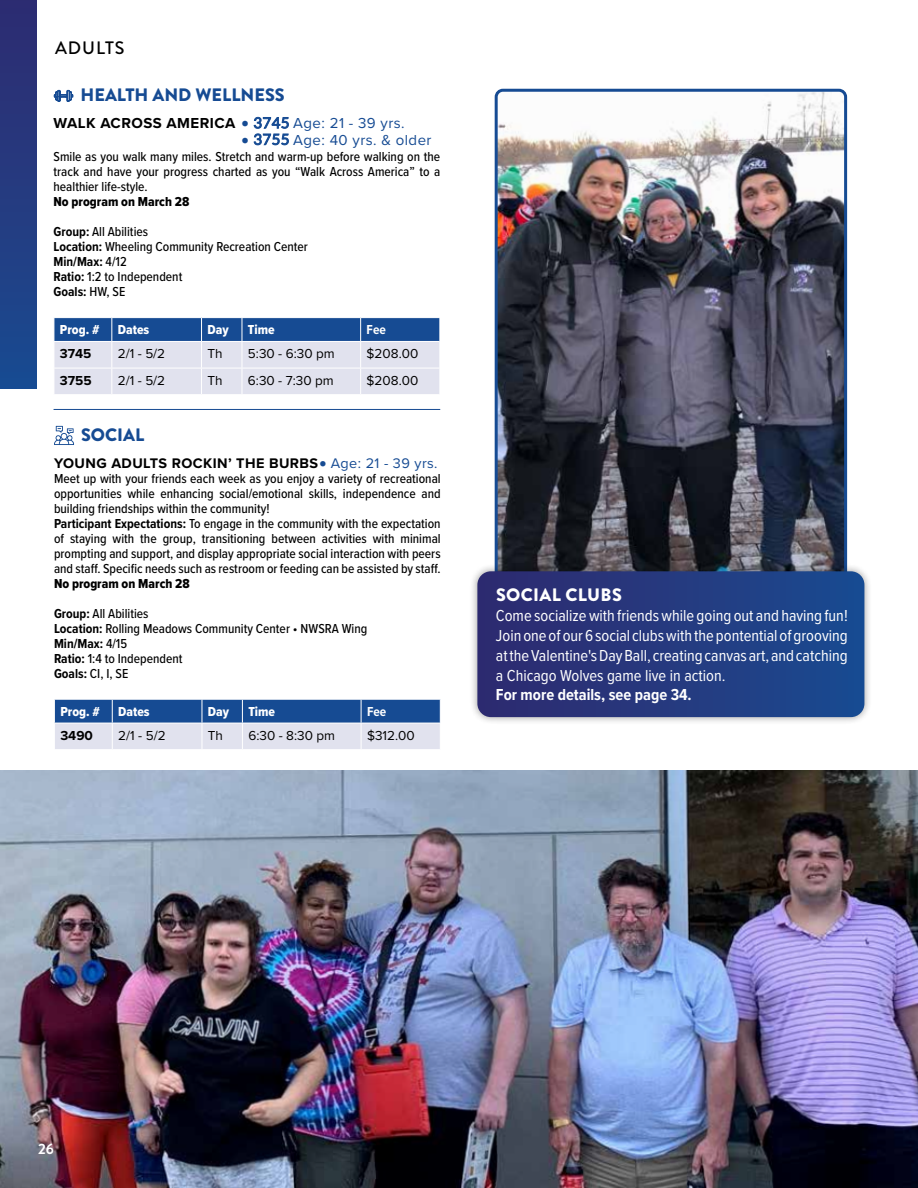
<style>
.page{position:relative;width:918px;height:1188px;background:#fff}
.page>*{position:absolute;margin:0;border:0;box-sizing:border-box;transform-origin:0 0}
.t1{font:900 18px "Brandon Grotesque";color:#164b93}
.t2{font:900 18px "Brandon Grotesque";letter-spacing:.02em;color:#fff}
.t3{font:500 18px "Brandon Grotesque";letter-spacing:.05em;color:#000}
.t4{font:16.5px/19.8px "Proxima Nova Cond";color:#fff;text-align:justify}
.t5{font:700 16.5px "Proxima Nova Cond";color:#fff}
.t6{font:700 15px "Proxima Nova";letter-spacing:.03em;color:#000}
.t7{font:15px "Proxima Nova";letter-spacing:.03em;color:#164b93}
.t8{font:700 15px "Brandon Grotesque";color:#fff}
.t9{font:700 14.4px "Proxima Nova";letter-spacing:.03em;color:#000}
.t10{font:500 13.5px/15px "Proxima Nova Cond";color:#000}
.t11{font:13.5px "Proxima Nova";color:#000}
.t12{font:13.5px "Proxima Nova Cond Extrabld";color:#000}
.t13{font:13.5px "Proxima Nova Cond Extrabld";color:#fff}
.t14{font:700 13.5px "Proxima Nova";color:#000}
.t15{font:700 13.5px "Proxima Nova Cond";color:#fff}
.s1{font-family:"Lato";font-weight:400;color:#164b93}
.s2{font-weight:400;color:#164b93}
.s3{font-weight:700}
.s4{font-family:"Lato"}
</style>
<div class="page">
<img style="left:496px;top:90px;width:350px;height:473px">
<div style="left:495px;top:89px;width:352px;height:509px;border:3px solid #164b93;border-radius:7px"></div>
<svg style="left:54px;top:318px;width:386px;height:76px;background:#a5b6d3"></svg>
<svg style="left:54px;top:699px;width:387px;height:50px;background:#879fc5"></svg>
<div style="left:0;top:0;width:37px;height:389px;background:linear-gradient(to bottom,#2e2b70,#194b91)"></div>
<hr style="left:54px;top:409px;width:386px;height:1px;background:#164b93">
<svg style="left:54px;top:426px;width:20px;height:19px"></svg>
<svg style="left:54px;top:90px;width:19px;height:12px"></svg>
<img style="left:0;top:770px;width:918px;height:418px">
<div style="left:469px;top:563px;width:404px;height:163px;background:#000;opacity:.39"></div>
<svg style="left:477px;top:571px;width:387px;height:146px;background:#243a7f"></svg>
<h1 class="t3" style="left:55px;top:35px;width:71px">ADULTS</h1>
<h1 class="t1" style="left:81px;top:82px;width:206px">HEALTH AND WELLNESS</h1>
<p class="t6" style="left:54px;top:112px;width:353px">WALK ACROSS AMERICA <span class="s1">• 3745</span> <span class="s2">Age: 21 - 39 yrs.</span></p>
<p class="t10" style="left:54px;top:149px;width:388px;text-align:justify">Smile as you walk many miles. Stretch and warm-up before walking on the track and have your progress charted as you “Walk Across America” to a healthier life-style.</p>
<p class="t12" style="left:54px;top:192px;width:137px">No program on March 28</p>
<p class="t10" style="left:54px;top:224px;width:256px"><span class="s3">Group:</span> All Abilities<br><span class="s3">Location:</span> Wheeling Community Recreation Center<br><span class="s3">Min/Max:</span> 4/12<br><span class="s3">Ratio:</span> 1:2 to Independent<br><span class="s3">Goals:</span> HW, SE</p>
<p class="t13" style="left:60px;top:320px;width:41px">Prog. #</p>
<p class="t13" style="left:118px;top:320px;width:33px">Dates</p>
<p class="t13" style="left:208px;top:320px;width:23px">Day</p>
<p class="t13" style="left:248px;top:320px;width:28px">Time</p>
<p class="t15" style="left:367px;top:320px;width:21px">Fee</p>
<p class="t14" style="left:60px;top:344px;width:33px">3745</p>
<p class="t11" style="left:118px;top:344px;width:49px">2/1 - 5/2</p>
<p class="t11" style="left:208px;top:344px;width:17px">Th</p>
<p class="t11" style="left:248px;top:344px;width:88px">5:30 - 6:30 pm</p>
<p class="t11" style="left:367px;top:344px;width:53px">$208.00</p>
<p class="t14" style="left:60px;top:370px;width:33px">3755</p>
<p class="t11" style="left:118px;top:370px;width:49px">2/1 - 5/2</p>
<p class="t11" style="left:208px;top:370px;width:17px">Th</p>
<p class="t11" style="left:248px;top:370px;width:87px">6:30 - 7:30 pm</p>
<p class="t11" style="left:367px;top:370px;width:53px">$208.00</p>
<p class="t7" style="left:241px;top:129px;width:192px"><span class="s4">• 3755</span> Age: 40 yrs. &amp; older</p>
<h1 class="t1" style="left:81px;top:423px;width:65px">SOCIAL</h1>
<p class="t9" style="left:54px;top:452px;width:385px">YOUNG ADULTS ROCKIN’ THE BURBS<span class="s1">•</span> <span class="s2">Age: 21 - 39 yrs.</span></p>
<p class="t10" style="left:54px;top:470px;width:388px">Meet up with your friends each week as you enjoy a variety of recreational opportunities while enhancing social/emotional skills, independence and building friendships within the community!<br><span class="s3">Participant Expectations:</span> To engage in the community with the expectation of staying with the group, transitioning between activities with minimal prompting and support, and display appropriate social interaction with peers and staff. Specific needs such as restroom or feeding can be assisted by staff.</p>
<p class="t12" style="left:54px;top:573px;width:137px">No program on March 28</p>
<p class="t10" style="left:54px;top:605px;width:315px"><span class="s3">Group:</span> All Abilities<br><span class="s3">Location:</span> Rolling Meadows Community Center • NWSRA Wing<br><span class="s3">Min/Max:</span> 4/15<br><span class="s3">Ratio:</span> 1:4 to Independent<br><span class="s3">Goals:</span> CI, I, SE</p>
<p class="t13" style="left:60px;top:701px;width:41px">Prog. #</p>
<p class="t13" style="left:118px;top:701px;width:33px">Dates</p>
<p class="t13" style="left:208px;top:701px;width:23px">Day</p>
<p class="t13" style="left:248px;top:701px;width:28px">Time</p>
<p class="t15" style="left:367px;top:701px;width:21px">Fee</p>
<p class="t14" style="left:60px;top:725px;width:34px">3490</p>
<p class="t11" style="left:118px;top:725px;width:49px">2/1 - 5/2</p>
<p class="t11" style="left:208px;top:725px;width:17px">Th</p>
<p class="t11" style="left:248px;top:725px;width:88px">6:30 - 8:30 pm</p>
<p class="t11" style="left:367px;top:725px;width:49px">$312.00</p>
<h1 class="t2" style="left:496px;top:582px;width:127px">SOCIAL CLUBS</h1>
<p class="t4" style="left:496px;top:605px;width:353px">Come socialize with friends while going out and having fun!<br>Join one of our 6 social clubs with the pontential of grooving at the Valentine's Day Ball, creating canvas art, and catching a Chicago Wolves game live in action.</p>
<p class="t5" style="left:496px;top:683px;width:197px">For more details, see page 34.</p>
<p class="t8" style="left:38px;top:1139px;width:17px">26</p>
</div>
